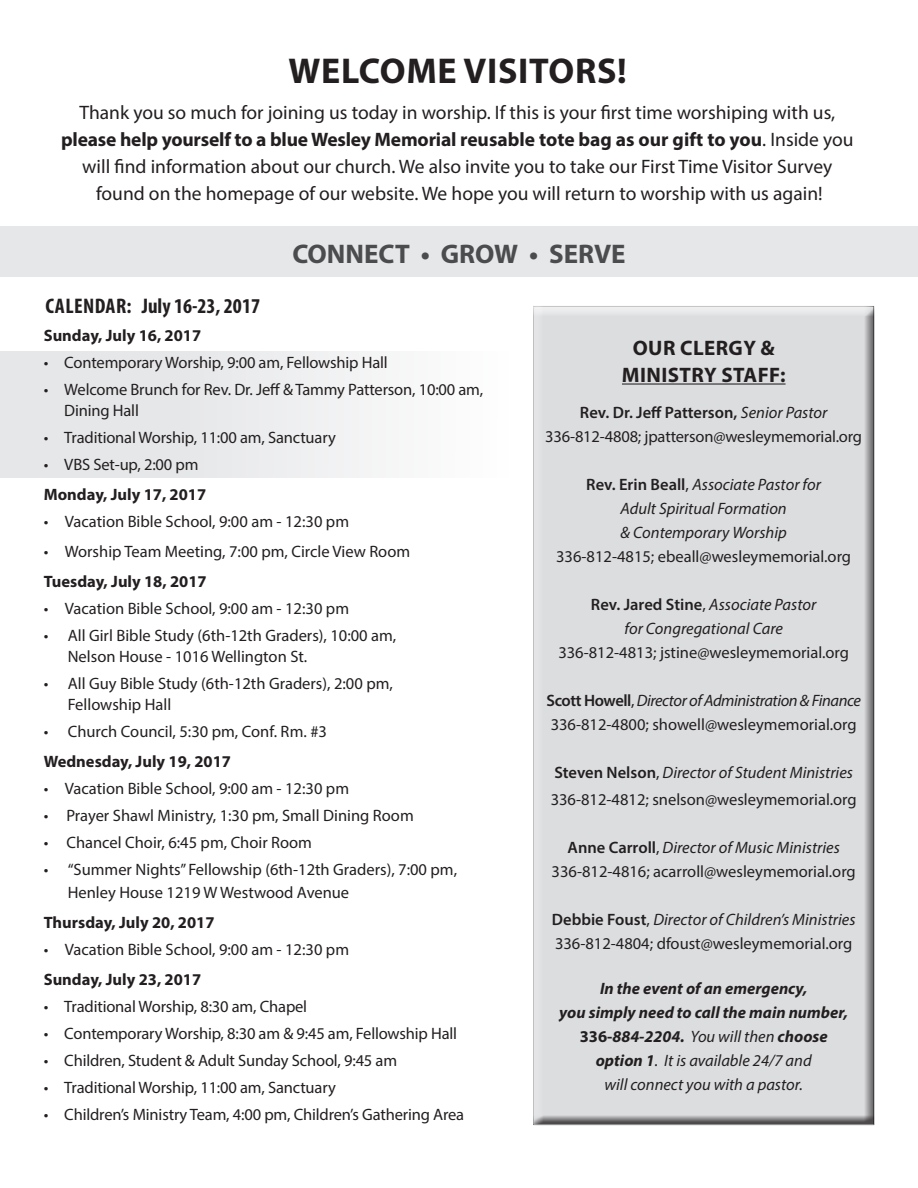
<style>
.page{position:relative;width:918px;height:1188px;background:#fff}
.page>*{position:absolute;margin:0;border:0;box-sizing:border-box;transform-origin:0 0}
.t1{font:700 36px "Myriad Pro";letter-spacing:.02em;color:#231f20}
.t2{font:700 27px "Myriad Pro";color:#4b4c4d}
.t3{font:700 condensed 21.15px "Myriad Pro";color:#231f20}
.t4{font:700 21px/27px "Myriad Pro";letter-spacing:.02em;color:#231f20;text-align:center}
.t5{font:19.5px/27px "Myriad Pro";color:#231f20;text-align:center}
.t6{font:16.5px/24px "Myriad Pro";color:#231f20}
.t7{font:italic 700 16.5px/24px "Myriad Pro";color:#231f20;text-align:center}
.t8{font:italic 16.5px/24px "Myriad Pro";color:#231f20;text-align:center}
.t9{font:700 16.5px "Myriad Pro";color:#231f20}
.s1{font-weight:700}
.s2{font-weight:600}
.s3{font-style:italic}
.s4{font-weight:600;font-style:normal}
.s5{font-style:normal}
.s6{font-weight:400}
</style>
<div class="page">
<div style="left:0;top:351px;width:509px;height:127px;background:linear-gradient(to right,#e0e2e4,#fbfbfc)"></div>
<div style="left:530px;top:306px;width:345px;height:819px;background:#dcdddf"></div>
<hr style="left:622px;top:383px;width:164px;height:2px;background:#231f20">
<div style="left:0;top:226px;width:918px;height:51px;background:#e6e7e9"></div>
<h1 class="t1" style="left:288px;top:47px;width:340px">Welcome Visitors!</h1>
<p class="t5" style="left:61px;top:98px;width:794px">Thank you so much for joining us today in worship. If this is your first time worshiping with us, <span class="s1">please help yourself to a blue Wesley Memorial reusable tote bag as our gift to you</span>. Inside you will find information about our church. We also invite you to take our First Time Visitor Survey found on the homepage of our website. We hope you will return to worship with us again!</p>
<h2 class="t2" style="left:292px;top:236px;width:335px">CONNECT • GROW • SERVE</h2>
<p class="t3" style="left:46px;top:293px;width:216px">CALENDAR: JULY 16-23, 2017</p>
<p class="t9" style="left:44px;top:325px;width:159px">Sunday, July 16, 2017</p>
<p class="t6" style="left:44px;top:351px;width:346px">• Contemporary Worship, 9:00 am, Fellowship Hall</p>
<p class="t6" style="left:64px;top:379px;width:420px;line-height:21px;text-indent:-21px">• Welcome Brunch for Rev. Dr. Jeff &amp; Tammy Patterson, 10:00 am,<br>Dining Hall</p>
<p class="t6" style="left:44px;top:426px;width:294px">• Traditional Worship, 11:00 am, Sanctuary</p>
<p class="t6" style="left:44px;top:453px;width:156px">• VBS Set-up, 2:00 pm</p>
<p class="t9" style="left:44px;top:484px;width:164px">Monday, July 17, 2017</p>
<p class="t6" style="left:44px;top:510px;width:307px">• Vacation Bible School, 9:00 am - 12:30 pm</p>
<p class="t6" style="left:44px;top:540px;width:368px">• Worship Team Meeting, 7:00 pm, Circle View Room</p>
<p class="t9" style="left:44px;top:571px;width:164px">Tuesday, July 18, 2017</p>
<p class="t6" style="left:44px;top:597px;width:307px">• Vacation Bible School, 9:00 am - 12:30 pm</p>
<p class="t6" style="left:68px;top:625px;width:330px;line-height:21px;text-indent:-24px">• All Girl Bible Study (6th-12th Graders), 10:00 am,<br>Nelson House - 1016 Wellington St.</p>
<p class="t6" style="left:68px;top:673px;width:327px;line-height:21px;text-indent:-24px">• All Guy Bible Study (6th-12th Graders), 2:00 pm,<br>Fellowship Hall</p>
<p class="t6" style="left:44px;top:720px;width:285px">• Church Council, 5:30 pm, Conf. Rm. #3</p>
<p class="t9" style="left:44px;top:751px;width:189px">Wednesday, July 19, 2017</p>
<p class="t6" style="left:44px;top:777px;width:307px">• Vacation Bible School, 9:00 am - 12:30 pm</p>
<p class="t6" style="left:44px;top:804px;width:372px">• Prayer Shawl Ministry, 1:30 pm, Small Dining Room</p>
<p class="t6" style="left:44px;top:831px;width:270px">• Chancel Choir, 6:45 pm, Choir Room</p>
<p class="t6" style="left:68px;top:858px;width:391px;line-height:22.5px;text-indent:-24px">• “Summer Nights” Fellowship (6th-12th Graders), 7:00 pm,<br>Henley House 1219 W Westwood Avenue</p>
<p class="t9" style="left:44px;top:911px;width:172px">Thursday, July 20, 2017</p>
<p class="t6" style="left:44px;top:937px;width:307px">• Vacation Bible School, 9:00 am - 12:30 pm</p>
<p class="t9" style="left:44px;top:968px;width:159px">Sunday, July 23, 2017</p>
<p class="t6" style="left:44px;top:994px;width:265px">• Traditional Worship, 8:30 am, Chapel</p>
<p class="t6" style="left:44px;top:1021px;width:415px">• Contemporary Worship, 8:30 am &amp; 9:45 am, Fellowship Hall</p>
<p class="t6" style="left:44px;top:1048px;width:355px">• Children, Student &amp; Adult Sunday School, 9:45 am</p>
<p class="t6" style="left:44px;top:1075px;width:294px">• Traditional Worship, 11:00 am, Sanctuary</p>
<p class="t6" style="left:44px;top:1102px;width:422px">• Children’s Ministry Team, 4:00 pm, Children’s Gathering Area</p>
<p class="t4" style="left:622px;top:334px;width:165px">Our Clergy &amp;<br>Ministry Staff:</p>
<p class="t6" style="left:545px;top:400px;width:318px;text-align:center"><span class="s2">Rev. Dr. Jeff Patterson,</span> <span class="s3">Senior Pastor<br></span>336-812-4808; jpatterson@wesleymemorial.org</p>
<p class="t8" style="left:586px;top:472px;width:236px"><span class="s4">Rev. Erin Beall</span><span class="s5">,</span> Associate Pastor for<br>Adult Spiritual Formation<br>&amp; Contemporary Worship</p>
<p class="t6" style="left:556px;top:544px;width:297px">336-812-4815; ebeall@wesleymemorial.org</p>
<p class="t8" style="left:591px;top:592px;width:227px"><span class="s4">Rev. Jared Stine</span><span class="s5">,</span> Associate Pastor for Congregational Care</p>
<p class="t6" style="left:558px;top:640px;width:292px">336-812-4813; jstine@wesleymemorial.org</p>
<p class="t6" style="left:546px;top:688px;width:316px"><span class="s2">Scott Howell</span>, <span class="s3">Director of Administration &amp; Finance<br></span>336-812-4800; showell@wesleymemorial.org</p>
<p class="t6" style="left:551px;top:759px;width:307px;line-height:27px"><span class="s2">Steven Nelson</span>, <span class="s3">Director of Student Ministries<br></span>336-812-4812; snelson@wesleymemorial.org</p>
<p class="t6" style="left:552px;top:835px;width:306px;text-align:center"><span class="s2">Anne Carroll</span>, <span class="s3">Director of Music Ministries<br></span>336-812-4816; acarroll@wesleymemorial.org</p>
<p class="t6" style="left:552px;top:907px;width:305px"><span class="s2">Debbie Foust</span>, <span class="s3">Director of Children’s Ministries<br></span>336-812-4804; dfoust@wesleymemorial.org</p>
<p class="t7" style="left:559px;top:976px;width:290px">In the event of an emergency,<br>you simply need to call the main number, <span class="s5">336-</span>884-2204. <span class="s6">You will then</span> choose option 1<span class="s6">. It is available 24/7 and<br>will connect you with a pastor.</span></p>
</div>
